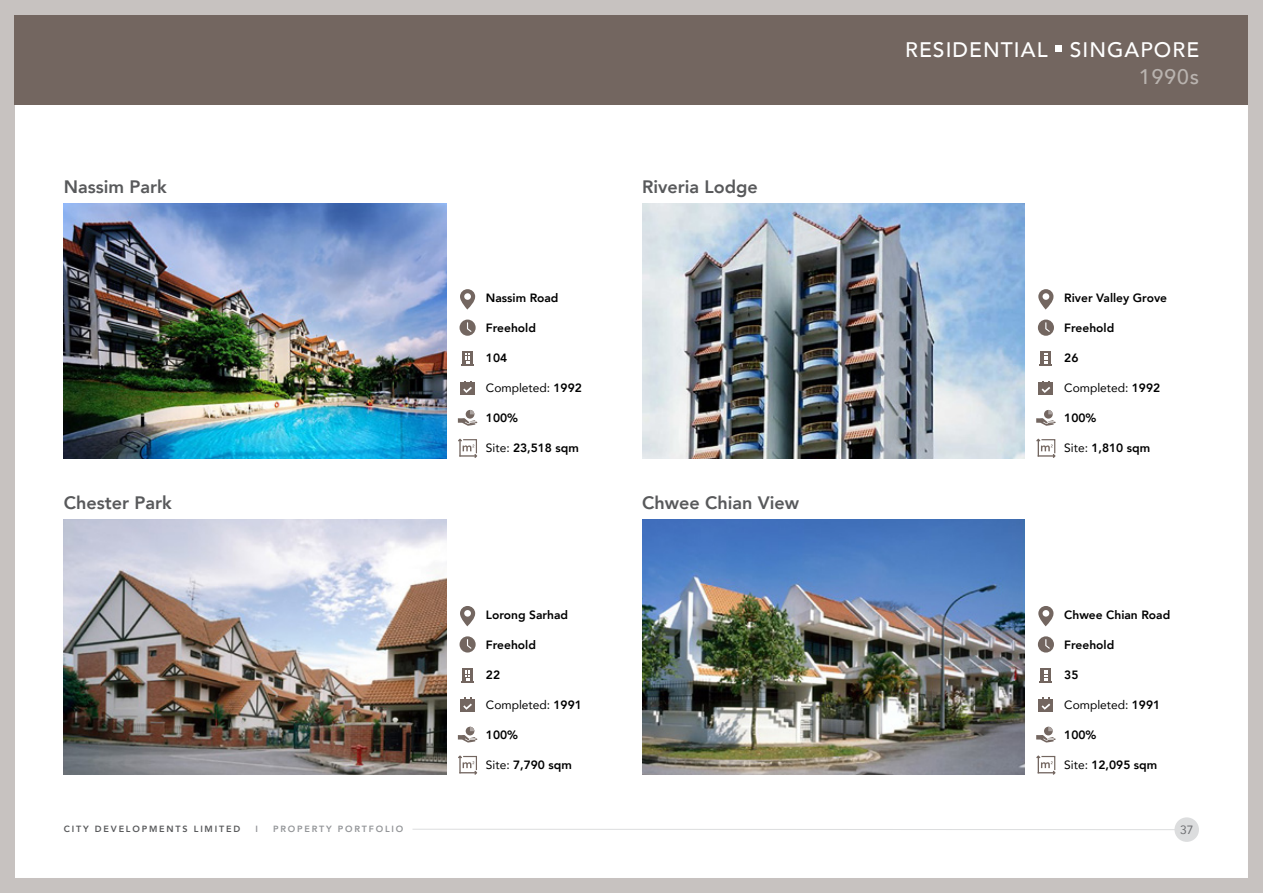
<style>
.page{position:relative;width:1263px;height:893px;background:#fff}
.page>*{position:absolute;margin:0;border:0;box-sizing:border-box;transform-origin:0 0}
.t1{font:500 21px "Avenir";letter-spacing:.05em;color:#fff}
.t2{font:500 21px "Avenir";letter-spacing:.05em;color:#b9b3af}
.t3{font:800 18px "Avenir";color:#58595b}
.t4{font:800 12px "Avenir";color:#000}
.t5{font:12px "Avenir";color:#000}
.t6{font:12px "Avenir";color:#6d6e71}
.t7{font:800 9px "Avenir";letter-spacing:.2em;color:#58595b}
.t8{font:800 9px "Avenir";letter-spacing:.2em;color:#939598}
.s1{font-weight:800}
.s2{font-weight:400}
</style>
<div class="page">
<div style="left:0;top:0;width:1263px;height:893px;border:15px solid #c7c2c0"></div>
<div style="left:15px;top:15px;width:1233px;height:89px;background:#736660"></div>
<div style="left:1055px;top:45px;width:7px;height:6px;background:#fff"></div>
<div style="left:459px;top:320px;width:17px;height:16px;background:#736660;border-radius:50%"></div>
<svg style="left:467px;top:322px;width:4px;height:10px"></svg>
<svg style="left:460px;top:289px;width:15px;height:21px"></svg>
<div style="left:464px;top:293px;width:7px;height:7px;background:#fff;border-radius:50%"></div>
<div style="left:462px;top:351px;width:11px;height:14px;background:#736660"></div>
<svg style="left:461px;top:353px;width:13px;height:13px"></svg>
<div style="left:460px;top:385px;width:15px;height:10px;background:#736660"></div>
<svg style="left:460px;top:381px;width:15px;height:12px"></svg>
<svg style="left:458px;top:410px;width:19px;height:16px"></svg>
<svg style="left:458px;top:438px;width:19px;height:20px"></svg>
<div style="left:1038px;top:320px;width:16px;height:16px;background:#736660;border-radius:50%"></div>
<svg style="left:1045px;top:322px;width:5px;height:10px"></svg>
<svg style="left:1038px;top:289px;width:15px;height:21px"></svg>
<div style="left:1042px;top:293px;width:7px;height:7px;background:#fff;border-radius:50%"></div>
<div style="left:1041px;top:351px;width:10px;height:14px;background:#736660"></div>
<svg style="left:1039px;top:353px;width:13px;height:13px"></svg>
<div style="left:1039px;top:385px;width:14px;height:10px;background:#736660"></div>
<svg style="left:1039px;top:381px;width:14px;height:12px"></svg>
<svg style="left:1036px;top:410px;width:20px;height:16px"></svg>
<svg style="left:1036px;top:438px;width:20px;height:20px"></svg>
<div style="left:459px;top:636px;width:17px;height:16px;background:#736660;border-radius:50%"></div>
<svg style="left:467px;top:639px;width:4px;height:10px"></svg>
<svg style="left:460px;top:606px;width:15px;height:20px"></svg>
<div style="left:464px;top:610px;width:7px;height:7px;background:#fff;border-radius:50%"></div>
<div style="left:462px;top:668px;width:11px;height:14px;background:#736660"></div>
<svg style="left:461px;top:670px;width:13px;height:13px"></svg>
<div style="left:460px;top:702px;width:15px;height:10px;background:#736660"></div>
<svg style="left:460px;top:698px;width:15px;height:12px"></svg>
<svg style="left:458px;top:727px;width:19px;height:15px"></svg>
<svg style="left:458px;top:755px;width:20px;height:20px"></svg>
<div style="left:1038px;top:636px;width:16px;height:16px;background:#736660;border-radius:50%"></div>
<svg style="left:1045px;top:639px;width:5px;height:10px"></svg>
<svg style="left:1038px;top:606px;width:15px;height:20px"></svg>
<div style="left:1042px;top:610px;width:7px;height:7px;background:#fff;border-radius:50%"></div>
<div style="left:1041px;top:668px;width:10px;height:14px;background:#736660"></div>
<svg style="left:1039px;top:670px;width:13px;height:13px"></svg>
<div style="left:1039px;top:702px;width:14px;height:10px;background:#736660"></div>
<svg style="left:1039px;top:698px;width:14px;height:12px"></svg>
<svg style="left:1036px;top:727px;width:20px;height:15px"></svg>
<svg style="left:1036px;top:755px;width:20px;height:20px"></svg>
<img style="left:64px;top:203px;width:382px;height:255px">
<img style="left:642px;top:203px;width:383px;height:255px">
<img style="left:64px;top:519px;width:382px;height:255px">
<img style="left:642px;top:519px;width:383px;height:255px">
<svg style="left:412px;top:828px;width:762px;height:2px"></svg>
<div style="left:1174px;top:817px;width:25px;height:25px;background:#dcddde;border-radius:50%"></div>
<h2 class="t3" style="left:64px;top:173px;width:104px">Nassim Park</h2>
<h2 class="t3" style="left:642px;top:173px;width:117px">Riveria Lodge</h2>
<p class="t4" style="left:486px;top:289px;width:74px">Nassim Road</p>
<p class="t4" style="left:486px;top:319px;width:52px">Freehold</p>
<p class="t4" style="left:486px;top:349px;width:23px">104</p>
<p class="t5" style="left:486px;top:378px;width:97px">Completed: <span class="s1">1992</span></p>
<p class="t4" style="left:486px;top:409px;width:34px">100%</p>
<p class="t4" style="left:486px;top:439px;width:95px"><span class="s2">Site:</span> 23,518 sqm</p>
<h2 class="t3" style="left:64px;top:489px;width:109px">Chester Park</h2>
<h2 class="t3" style="left:642px;top:489px;width:159px">Chwee Chian View</h2>
<p class="t4" style="left:486px;top:605px;width:84px">Lorong Sarhad</p>
<p class="t4" style="left:486px;top:635px;width:52px">Freehold</p>
<p class="t4" style="left:486px;top:665px;width:16px">22</p>
<p class="t5" style="left:486px;top:695px;width:97px">Completed: <span class="s1">1991</span></p>
<p class="t4" style="left:486px;top:725px;width:34px">100%</p>
<p class="t4" style="left:486px;top:755px;width:87px"><span class="s2">Site:</span> 7,790 sqm</p>
<h1 class="t1" style="left:905px;top:32px;width:295px">RESIDENTIAL SINGAPORE</h1>
<h1 class="t2" style="left:1139px;top:59px;width:62px">1990s</h1>
<p class="t4" style="left:1064px;top:289px;width:104px">River Valley Grove</p>
<p class="t4" style="left:1064px;top:319px;width:52px">Freehold</p>
<p class="t4" style="left:1064px;top:349px;width:16px">26</p>
<p class="t5" style="left:1064px;top:378px;width:97px">Completed: <span class="s1">1992</span></p>
<p class="t4" style="left:1064px;top:409px;width:34px">100%</p>
<p class="t4" style="left:1064px;top:439px;width:87px"><span class="s2">Site:</span> 1,810 sqm</p>
<p class="t4" style="left:1064px;top:605px;width:107px">Chwee Chian Road</p>
<p class="t4" style="left:1064px;top:635px;width:52px">Freehold</p>
<p class="t4" style="left:1064px;top:665px;width:16px">35</p>
<p class="t5" style="left:1064px;top:695px;width:97px">Completed: <span class="s1">1991</span></p>
<p class="t4" style="left:1064px;top:725px;width:34px">100%</p>
<p class="t4" style="left:1064px;top:755px;width:95px"><span class="s2">Site:</span> 12,095 sqm</p>
<p class="t7" style="left:64px;top:821px;width:178px">CITY DEVELOPMENTS LIMITED</p>
<p class="t8" style="left:255px;top:821px;width:4px">I</p>
<p class="t8" style="left:273px;top:821px;width:132px">PROPERTY PORTFOLIO</p>
<p class="t6" style="left:1180px;top:820px;width:15px">37</p>
</div>
